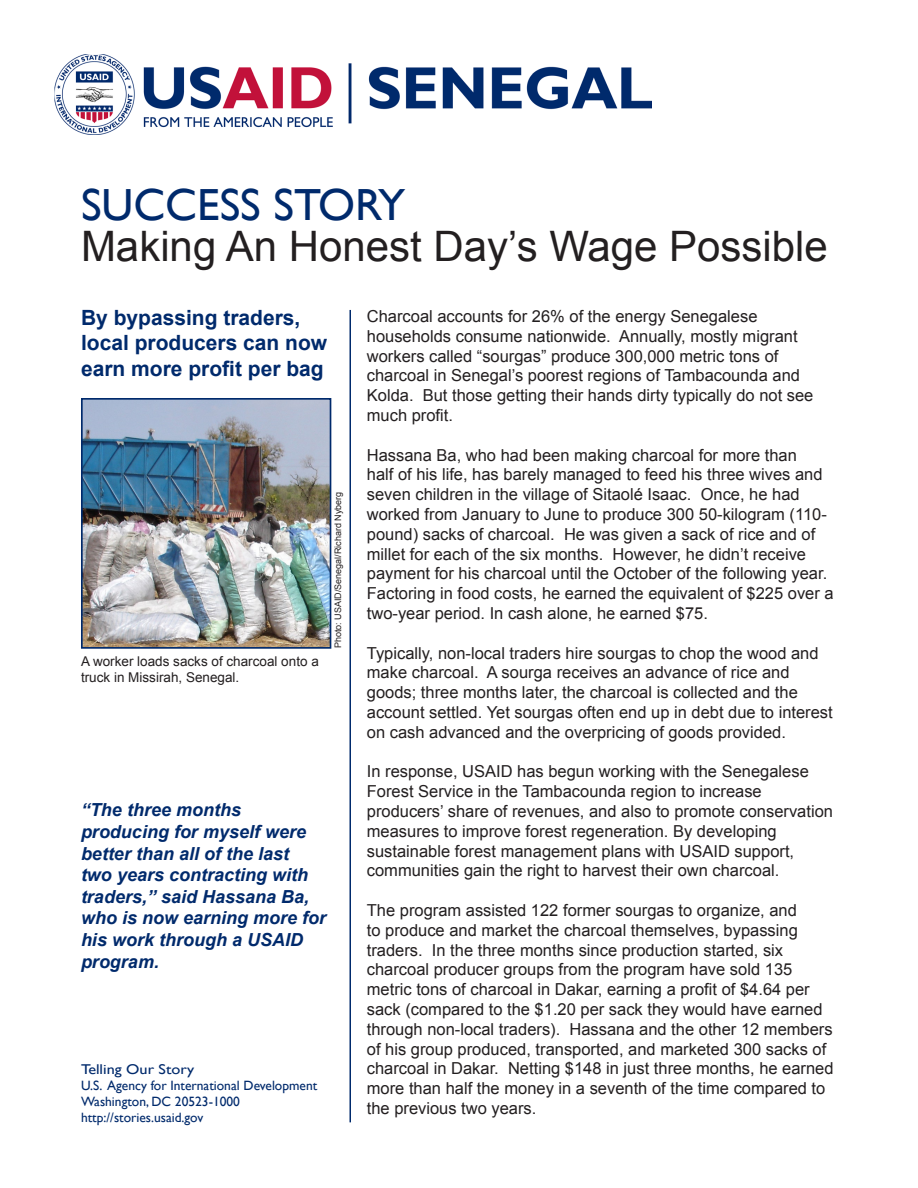
<style>
.page{position:relative;width:918px;height:1188px;background:#fff}
.page>*{position:absolute;margin:0;border:0;box-sizing:border-box;transform-origin:0 0}
.t1{font:45px "Gill Sans";color:#002a6c}
.t2{font:42px "Arial";color:#231f20}
.t3{font:700 21px/25.2px "Arial";color:#002a6c}
.t4{font:italic 700 18px/21.6px "Arial";color:#002a6c}
.t5{font:16.5px/19.8px "Arial";color:#231f20}
.t6{font:14.1px "Gill Sans";color:#002a6c;scale:1.14 1}
.t7{font:13.5px "Gill Sans";color:#002a6c}
.t8{font:13.5px/16.2px "Arial";color:#231f20}
.t9{font:9px "Arial";color:#231f20}
</style>
<div class="page">
<hr style="left:350px;top:310px;width:1px;height:812px;background:#002a6c">
<img style="left:84px;top:401px;width:244px;height:245px">
<div style="left:81px;top:398px;width:250px;height:251px;border:2px solid #002a6c"></div>
<img style="left:54px;top:54px;width:598px;height:81px">
<p class="t1" style="left:81px;top:179px;width:326px">SUCCESS STORY</p>
<p class="t2" style="left:81px;top:218px;width:748px">Making An Honest Day’s Wage Possible</p>
<p class="t3" style="left:81px;top:306px;width:248px">By bypassing traders, local producers can now earn more profit per bag</p>
<p class="t8" style="left:81px;top:653px;width:239px">A worker loads sacks of charcoal onto a truck in Missirah, Senegal.</p>
<p class="t9" style="left:332px;top:648px;width:158px;rotate:-90deg">Photo: USAID/Senegal/Richard Nyberg</p>
<p class="t4" style="left:81px;top:800px;width:247px">“The three months producing for myself were better than all of the last<br>two years contracting with traders,” said Hassana Ba, who is now earning more for his work through a USAID program.</p>
<p class="t6" style="left:81px;top:1061px;width:101px">Telling Our Story</p>
<p class="t7" style="left:81px;top:1078px;width:238px">U.S. Agency for International Development</p>
<p class="t7" style="left:81px;top:1094px;width:161px">Washington, DC 20523-1000</p>
<p class="t7" style="left:81px;top:1110px;width:124px">http://stories.usaid.gov</p>
<p class="t5" style="left:367px;top:306px;width:448px">Charcoal accounts for 26% of the energy Senegalese households consume nationwide. Annually, mostly migrant workers called “sourgas” produce 300,000 metric tons of charcoal in Senegal’s poorest regions of Tambacounda and Kolda. But those getting their hands dirty typically do not see much profit.</p>
<p class="t5" style="left:367px;top:445px;width:468px">Hassana Ba, who had been making charcoal for more than<br>half of his life, has barely managed to feed his three wives and seven children in the village of Sitaolé Isaac. Once, he had worked from January to June to produce 300 50-kilogram (110- pound) sacks of charcoal. He was given a sack of rice and of millet for each of the six months. However, he didn’t receive payment for his charcoal until the October of the following year.<br>Factoring in food costs, he earned the equivalent of $225 over a two-year period. In cash alone, he earned $75.</p>
<p class="t5" style="left:367px;top:643px;width:467px">Typically, non-local traders hire sourgas to chop the wood and make charcoal. A sourga receives an advance of rice and goods; three months later, the charcoal is collected and the account settled. Yet sourgas often end up in debt due to interest on cash advanced and the overpricing of goods provided.</p>
<p class="t5" style="left:367px;top:762px;width:468px">In response, USAID has begun working with the Senegalese Forest Service in the Tambacounda region to increase producers’ share of revenues, and also to promote conservation measures to improve forest regeneration. By developing sustainable forest management plans with USAID support, communities gain the right to harvest their own charcoal.</p>
<p class="t5" style="left:367px;top:900px;width:468px">The program assisted 122 former sourgas to organize, and<br>to produce and market the charcoal themselves, bypassing traders. In the three months since production started, six charcoal producer groups from the program have sold 135 metric tons of charcoal in Dakar, earning a profit of $4.64 per sack (compared to the $1.20 per sack they would have earned through non-local traders). Hassana and the other 12 members of his group produced, transported, and marketed 300 sacks of charcoal in Dakar. Netting $148 in just three months, he earned more than half the money in a seventh of the time compared to the previous two years.</p>
</div>
